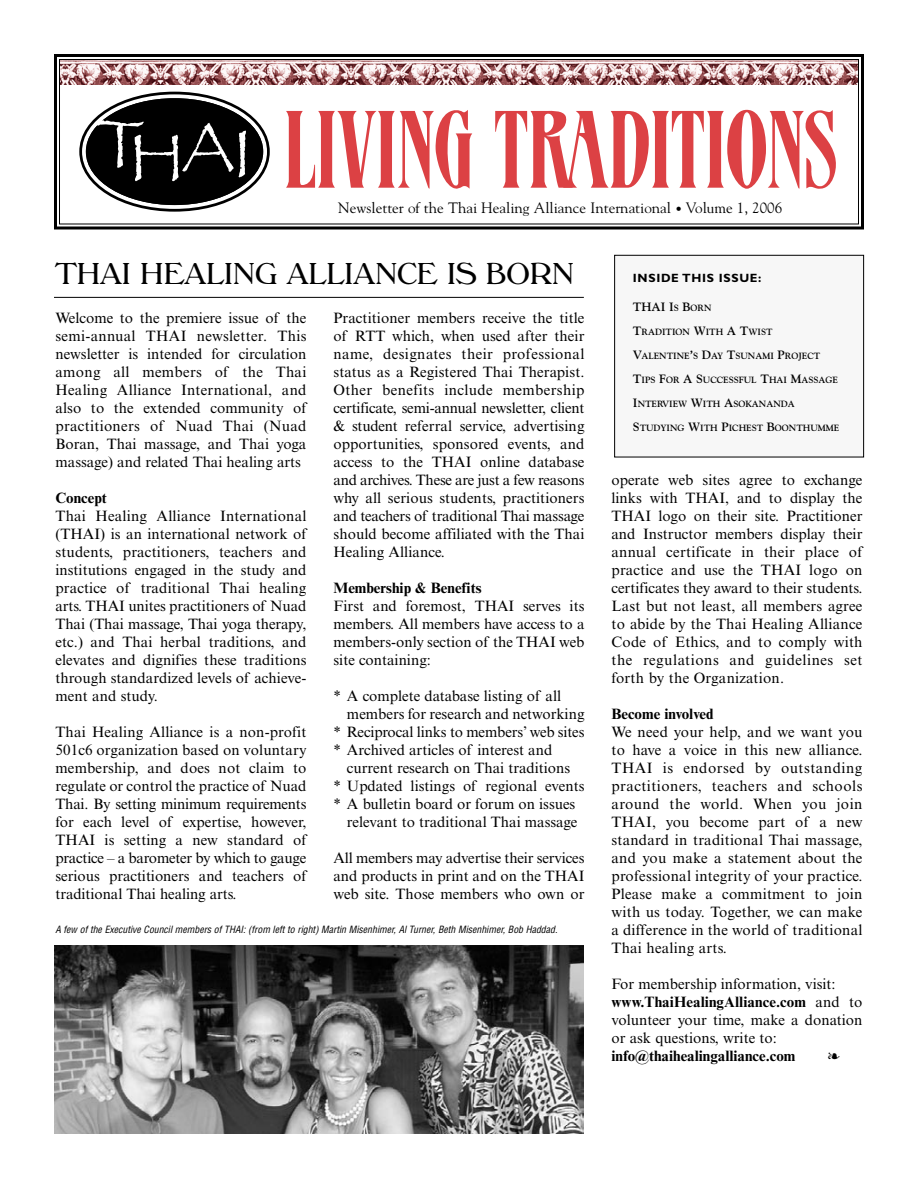
<style>
.page{position:relative;width:918px;height:1188px;background:#fff}
.page>*{position:absolute;margin:0;border:0;box-sizing:border-box;transform-origin:0 0}
.t1{font:94.5px "OPTI Protea";letter-spacing:-.03em;color:#dc4144}
.t2{font:31.5px "Windsor DTC";color:#000}
.t3{font:15px/18px "Times NRMT";color:#000;text-align:justify}
.t4{font:700 15px "Times NRMT";color:#000}
.t5{font:15px "Goudy";color:#000}
.t6{font:700 12px "Gill Sans";letter-spacing:.055em;color:#000}
.t7{font:700 12px "Goudy";color:#000}
.t8{font:italic condensed 9.75px "Helvetica";color:#000}
.t9{font:700 9px "Goudy";color:#000}
.s1{font-size:12px}
.s2{font-size:9px}
.s3{font-weight:700}
</style>
<div class="page">
<img style="left:61px;top:61px;width:796px;height:24px">
<div style="left:54px;top:54px;width:810px;height:176px;border:3px solid #000"></div>
<div style="left:59px;top:59px;width:800px;height:165px;border:1px solid #000"></div>
<hr style="left:54px;top:297px;width:530px;height:1px;background:#000">
<img style="left:54px;top:945px;width:530px;height:189px">
<svg style="left:79px;top:92px;width:191px;height:120px"></svg>
<div style="left:86px;top:98px;width:177px;height:107px;background:#000;border:3px solid #000;border-radius:50%"></div>
<svg style="left:96px;top:120px;width:150px;height:61px"></svg>
<div style="left:615px;top:255px;width:249px;height:202px;background:#f7f7f7"></div>
<div style="left:614px;top:255px;width:250px;height:202px;border:1px solid #000"></div>
<h1 class="t1" style="left:282px;top:100px;width:557px">LIVING TRADITIONS</h1>
<p class="t5" style="left:338px;top:202px;width:446px">Newsletter of the Thai Healing Alliance International <span class="s1">•</span> Volume 1, 2006</p>
<h2 class="t2" style="left:56px;top:263px;width:520px">THAI HEALING ALLIANCE IS BORN</h2>
<p class="t3" style="left:56px;top:310px;width:253px">Welcome to the premiere issue of the semi-annual THAI newsletter. This newsletter is intended for circulation among all members of the Thai Healing Alliance International, and also to the extended community of practitioners of Nuad Thai (Nuad Boran, Thai massage, and Thai yoga massage) and related Thai healing arts</p>
<p class="t4" style="left:56px;top:492px;width:53px">Concept</p>
<p class="t3" style="left:56px;top:508px;width:253px">Thai Healing Alliance International (THAI) is an international network of students, practitioners, teachers and institutions engaged in the study and practice of traditional Thai healing arts. THAI unites practitioners of Nuad Thai (Thai massage, Thai yoga therapy, etc.) and Thai herbal traditions, and elevates and dignifies these traditions through standardized levels of achieve&shy;ment and study.</p>
<p class="t3" style="left:56px;top:724px;width:253px">Thai Healing Alliance is a non-profit 501c6 organization based on voluntary membership, and does not claim to regulate or control the practice of Nuad Thai. By setting minimum requirements for each level of expertise, however, THAI is setting a new standard of practice – a barometer by which to gauge serious practitioners and teachers of traditional Thai healing arts.</p>
<p class="t3" style="left:333px;top:310px;width:253px">Practitioner members receive the title of RTT which, when used after their name, designates their professional status as a Registered Thai Therapist.<br>Other benefits include membership certificate, semi-annual newsletter, client &amp; student referral service, advertising opportunities, sponsored events, and access to the THAI online database and archives. These are just a few reasons why all serious students, practitioners and teachers of traditional Thai massage should become affiliated with the Thai Healing Alliance.</p>
<p class="t4" style="left:333px;top:582px;width:149px">Membership &amp; Benefits</p>
<p class="t3" style="left:333px;top:598px;width:253px">First and foremost, THAI serves its members. All members have access to a members-only section of the THAI web site containing:</p>
<p class="t3" style="left:333px;top:688px;width:229px">* A complete database listing of all</p>
<p class="t3" style="left:347px;top:706px;width:239px">members for research and networking</p>
<p class="t3" style="left:333px;top:724px;width:252px">* Reciprocal links to members’ web sites</p>
<p class="t3" style="left:333px;top:742px;width:220px">* Archived articles of interest and</p>
<p class="t3" style="left:347px;top:760px;width:225px">current research on Thai traditions</p>
<p class="t3" style="left:333px;top:778px;width:253px">* Updated listings of regional events</p>
<p class="t3" style="left:333px;top:796px;width:243px">* A bulletin board or forum on issues</p>
<p class="t3" style="left:347px;top:814px;width:232px">relevant to traditional Thai massage</p>
<p class="t3" style="left:333px;top:850px;width:253px">All members may advertise their services and products in print and on the THAI web site. Those members who own or</p>
<p class="t8" style="left:55px;top:926px;width:504px">A few of the Executive Council members of THAI: (from left to right) Martin Misenhimer, Al Turner, Beth Misenhimer, Bob Haddad.</p>
<p class="t6" style="left:633px;top:274px;width:130px">INSIDE THIS ISSUE:</p>
<p class="t7" style="left:633px;top:302px;width:80px">THAI I<span class="s2">S</span> B<span class="s2">ORN</span></p>
<p class="t9" style="left:633px;top:329px;width:141px"><span class="s1">T</span>RADITION <span class="s1">W</span>ITH <span class="s1">A T</span>WIST</p>
<p class="t9" style="left:633px;top:353px;width:189px"><span class="s1">V</span>ALENTINE<span class="s1">’</span>S <span class="s1">D</span>AY <span class="s1">T</span>SUNAMI <span class="s1">P</span>ROJECT</p>
<p class="t9" style="left:633px;top:377px;width:206px"><span class="s1">T</span>IPS <span class="s1">F</span>OR <span class="s1">A S</span>UCCESSFUL <span class="s1">T</span>HAI <span class="s1">M</span>ASSAGE</p>
<p class="t9" style="left:633px;top:401px;width:163px"><span class="s1">I</span>NTERVIEW <span class="s1">W</span>ITH <span class="s1">A</span>SOKANANDA</p>
<p class="t9" style="left:633px;top:425px;width:208px"><span class="s1">S</span>TUDYING <span class="s1">W</span>ITH <span class="s1">P</span>ICHEST <span class="s1">B</span>OONTHUMME</p>
<p class="t3" style="left:611px;top:472px;width:253px">operate web sites agree to exchange links with THAI, and to display the THAI logo on their site. Practitioner and Instructor members display their annual certificate in their place of practice and use the THAI logo on certificates they award to their students.<br>Last but not least, all members agree to abide by the Thai Healing Alliance Code of Ethics, and to comply with the regulations and guidelines set forth by the Organization.</p>
<p class="t4" style="left:611px;top:708px;width:104px">Become involved</p>
<p class="t3" style="left:611px;top:724px;width:253px">We need your help, and we want you to have a voice in this new alliance.<br>THAI is endorsed by outstanding practitioners, teachers and schools around the world. When you join THAI, you become part of a new standard in traditional Thai massage, and you make a statement about the professional integrity of your practice.<br>Please make a commitment to join with us today. Together, we can make a difference in the world of traditional Thai healing arts.</p>
<p class="t3" style="left:611px;top:976px;width:253px;text-align:left">For membership information, visit: <span class="s3">www.ThaiHealingAlliance.com</span> and to volunteer your time, make a donation or ask questions, write to:</p>
<p class="t4" style="left:611px;top:1050px;width:185px">info@thaihealingalliance.com</p>
</div>
